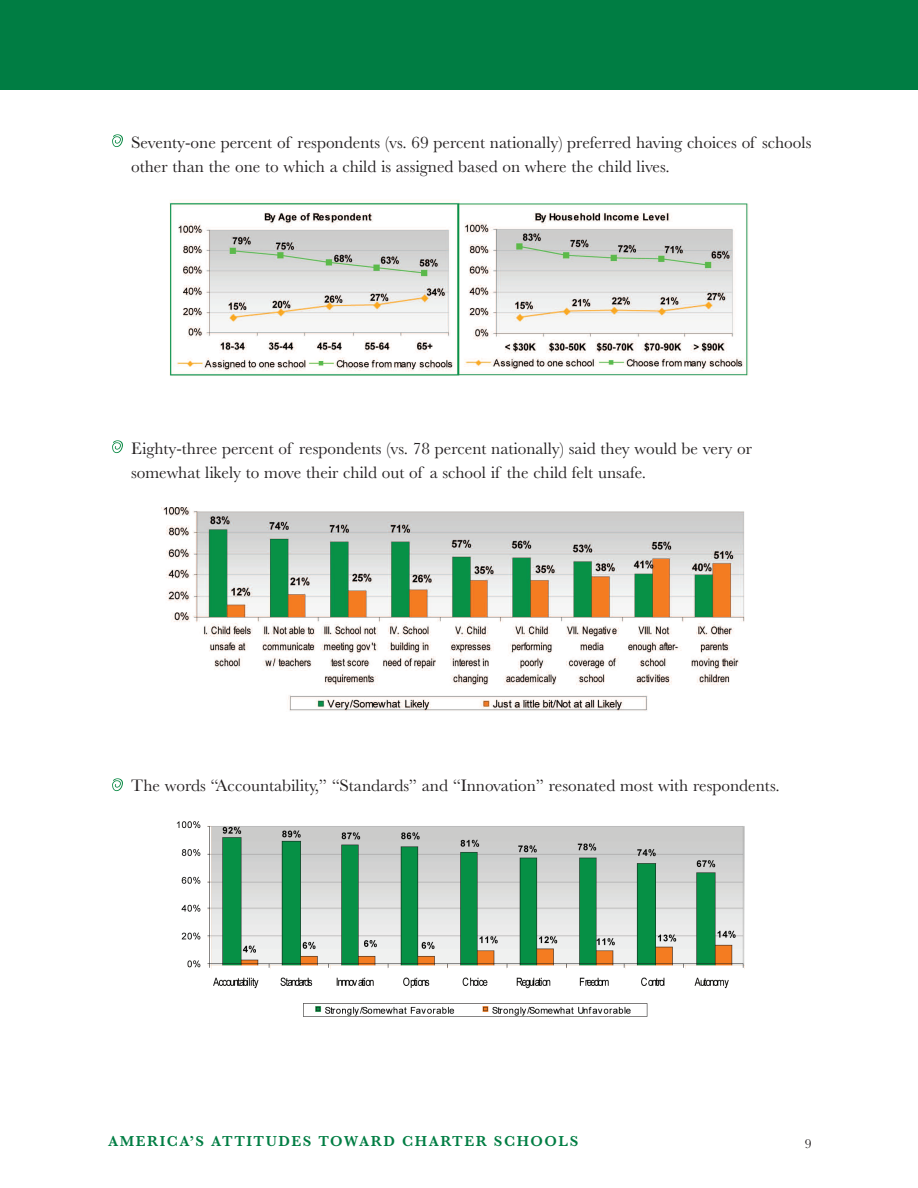
<style>
.page{position:relative;width:918px;height:1188px;background:#fff}
.page>*{position:absolute;margin:0;border:0;box-sizing:border-box;transform-origin:0 0}
.t1{font:17.25px/24px "Baskerville";color:#231f20}
.t2{font:600 15px "Baskerville";letter-spacing:.1em;color:#007d43}
.t3{font:13.5px "Baskerville";color:#231f20}
</style>
<div class="page">
<div style="left:0;top:0;width:918px;height:90px;background:#007d43"></div>
<img style="left:169px;top:200px;width:579px;height:176px">
<img style="left:163px;top:507px;width:582px;height:204px">
<img style="left:176px;top:821px;width:569px;height:196px">
<img style="left:112px;top:134px;width:11px;height:13px">
<img style="left:112px;top:778px;width:11px;height:13px">
<img style="left:112px;top:440px;width:11px;height:14px">
<p class="t1" style="left:131px;top:130px;width:682px">Seventy-one percent of respondents (vs. 69 percent nationally) preferred having choices of schools other than the one to which a child is assigned based on where the child lives.</p>
<p class="t1" style="left:131px;top:436px;width:623px">Eighty-three percent of respondents (vs. 78 percent nationally) said they would be very or somewhat likely to move their child out of a school if the child felt unsafe.</p>
<p class="t1" style="left:131px;top:774px;width:650px">The words “Accountability,” “Standards” and “Innovation” resonated most with respondents.</p>
<p class="t2" style="left:108px;top:1132px;width:472px">AMERICA’S ATTITUDES TOWARD CHARTER SCHOOLS</p>
<p class="t3" style="left:805px;top:1135px;width:8px">9</p>
</div>
